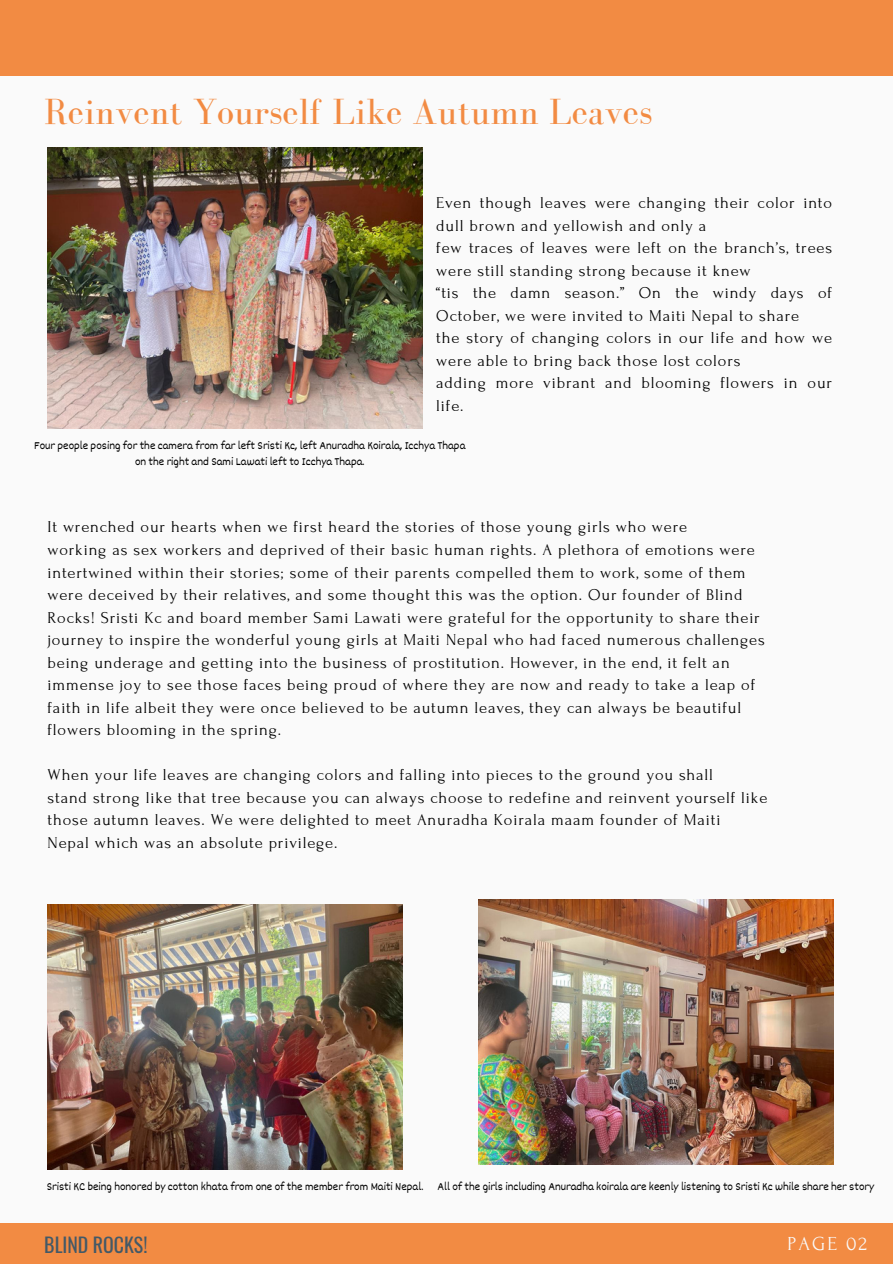
<style>
.page{position:relative;width:893px;height:1264px;background:#fff}
.page>*{position:absolute;margin:0;border:0;box-sizing:border-box;transform-origin:0 0}
.t1{font:37.5px "Bodoni FLF";color:#f28b43}
.t2{font:19.8px "Oswald";color:#435967}
.t3{font:19.8px "Forum";letter-spacing:.1em;color:#fafafa}
.t4{font:16.5px/22.5px "Forum";letter-spacing:.05em;color:#000}
.t5{font:11.7px "Dekko";color:#000}
</style>
<div class="page">
<div style="left:0;top:0;width:892px;height:1263px;background:#fafafa"></div>
<div style="left:0;top:1222px;width:892px;height:41px;background:#f28b43"></div>
<div style="left:0;top:0;width:892px;height:75px;background:#f28b43"></div>
<img style="left:48px;top:147px;width:374px;height:282px">
<img style="left:48px;top:904px;width:354px;height:265px">
<img style="left:478px;top:899px;width:355px;height:265px">
<p class="t1" style="left:44px;top:91px;width:609px">Reinvent Yourself Like Autumn Leaves</p>
<p class="t4" style="left:436px;top:192px;width:397px">Even though leaves were changing their color into dull brown and yellowish and only a</p>
<p class="t4" style="left:436px;top:237px;width:397px">few traces of leaves were left on the branch’s, trees were still standing strong because it knew</p>
<p class="t4" style="left:436px;top:282px;width:397px">“tis the damn season.” On the windy days of<br>October, we were invited to Maiti Nepal to share</p>
<p class="t4" style="left:436px;top:327px;width:397px">the story of changing colors in our life and how we were able to bring back those lost colors</p>
<p class="t4" style="left:436px;top:372px;width:397px">adding more vibrant and blooming flowers in our life.</p>
<p class="t5" style="left:34px;top:438px;width:433px">Four people posing for the camera from far left Sristi Kc, left Anuradha Koirala, Icchya Thapa</p>
<p class="t5" style="left:135px;top:454px;width:231px">on the right and Sami Lawati left to Icchya Thapa.</p>
<p class="t4" style="left:48px;top:516px;width:641px">It wrenched our hearts when we first heard the stories of those young girls who were</p>
<p class="t4" style="left:48px;top:538px;width:708px">working as sex workers and deprived of their basic human rights. A plethora of emotions were</p>
<p class="t4" style="left:48px;top:561px;width:699px">intertwined within their stories; some of their parents compelled them to work, some of them</p>
<p class="t4" style="left:48px;top:583px;width:696px">were deceived by their relatives, and some thought this was the option. Our founder of Blind</p>
<p class="t4" style="left:48px;top:606px;width:713px">Rocks! Sristi Kc and board member Sami Lawati were grateful for the opportunity to share their</p>
<p class="t4" style="left:48px;top:628px;width:718px">journey to inspire the wonderful young girls at Maiti Nepal who had faced numerous challenges</p>
<p class="t4" style="left:48px;top:651px;width:683px">being underage and getting into the business of prostitution. However, in the end, it felt an</p>
<p class="t4" style="left:48px;top:673px;width:709px">immense joy to see those faces being proud of where they are now and ready to take a leap of</p>
<p class="t4" style="left:48px;top:696px;width:695px">faith in life albeit they were once believed to be autumn leaves, they can always be beautiful</p>
<p class="t4" style="left:48px;top:718px;width:235px">flowers blooming in the spring.</p>
<p class="t4" style="left:48px;top:763px;width:667px">When your life leaves are changing colors and falling into pieces to the ground you shall</p>
<p class="t4" style="left:48px;top:786px;width:721px">stand strong like that tree because you can always choose to redefine and reinvent yourself like</p>
<p class="t4" style="left:48px;top:808px;width:674px">those autumn leaves. We were delighted to meet Anuradha Koirala maam founder of Maiti</p>
<p class="t4" style="left:48px;top:831px;width:291px">Nepal which was an absolute privilege.</p>
<p class="t5" style="left:47px;top:1179px;width:378px">Sristi KC being honored by cotton khata from one of the member from Maiti Nepal.</p>
<p class="t5" style="left:437px;top:1179px;width:438px">All of the girls including Anuradha koirala are keenly listening to Sristi Kc while share her story</p>
<p class="t2" style="left:44px;top:1229px;width:105px">BLIND ROCKS!</p>
<p class="t3" style="left:787px;top:1233px;width:81px">PAGE 02</p>
</div>
